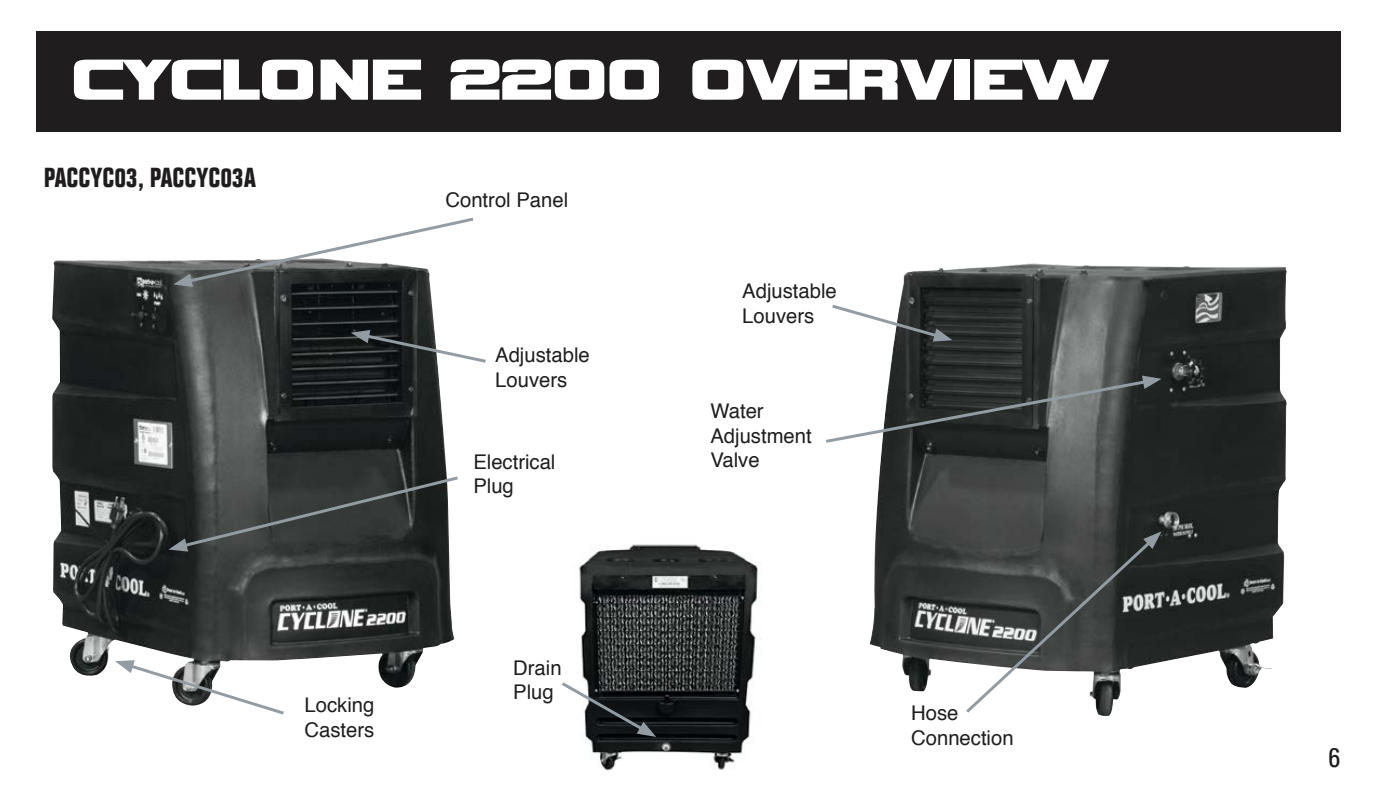
<style>
.page{position:relative;width:1377px;height:810px;background:#fff}
.page>*{position:absolute;margin:0;border:0;box-sizing:border-box;transform-origin:0 0}
.t1{font:81px "Vipnagorgialla";color:#fff}
.t2{font:700 condensed 27px "Folio BT";color:#1f1d1e}
.t3{font:condensed 27px "Univers";color:#1f1d1e}
.t4{font:20.25px/24.3px "Helvetica";color:#1f1d1e}
</style>
<div class="page">
<img style="left:52px;top:260px;width:402px;height:428px">
<img style="left:869px;top:263px;width:418px;height:429px">
<div style="left:36px;top:32px;width:1305px;height:100px;background:#1f1d1e"></div>
<svg style="left:173px;top:217px;width:301px;height:70px"></svg>
<svg style="left:963px;top:531px;width:199px;height:185px"></svg>
<svg style="left:826px;top:376px;width:336px;height:69px"></svg>
<svg style="left:168px;top:474px;width:290px;height:78px;background:#3c403f"></svg>
<svg style="left:832px;top:303px;width:121px;height:39px"></svg>
<svg style="left:351px;top:330px;width:135px;height:35px"></svg>
<svg style="left:115px;top:660px;width:172px;height:55px"></svg>
<img style="left:579px;top:544px;width:183px;height:227px">
<svg style="left:562px;top:680px;width:94px;height:57px"></svg>
<h1 class="t1" style="left:72px;top:44px;width:1038px">CYCLONE 2200 OVERVIEW</h1>
<h2 class="t2" style="left:44px;top:161px;width:214px">PACCYC03, PACCYC03A</h2>
<p class="t4" style="left:446px;top:189px;width:124px">Control Panel</p>
<p class="t4" style="left:495px;top:344px;width:96px">Adjustable<br>Louvers</p>
<p class="t4" style="left:742px;top:280px;width:96px">Adjustable<br>Louvers</p>
<p class="t4" style="left:710px;top:400px;width:103px">Water<br>Adjustment</p>
<p class="t4" style="left:473px;top:451px;width:84px">Electrical</p>
<p class="t4" style="left:710px;top:448px;width:51px">Valve</p>
<p class="t4" style="left:473px;top:475px;width:42px">Plug</p>
<p class="t4" style="left:513px;top:656px;width:50px">Drain<br>Plug</p>
<p class="t4" style="left:305px;top:694px;width:71px">Locking<br>Casters</p>
<p class="t4" style="left:911px;top:702px;width:104px">Hose<br>Connection</p>
<h2 class="t3" style="left:1329px;top:740px;width:13px">6</h2>
</div>
